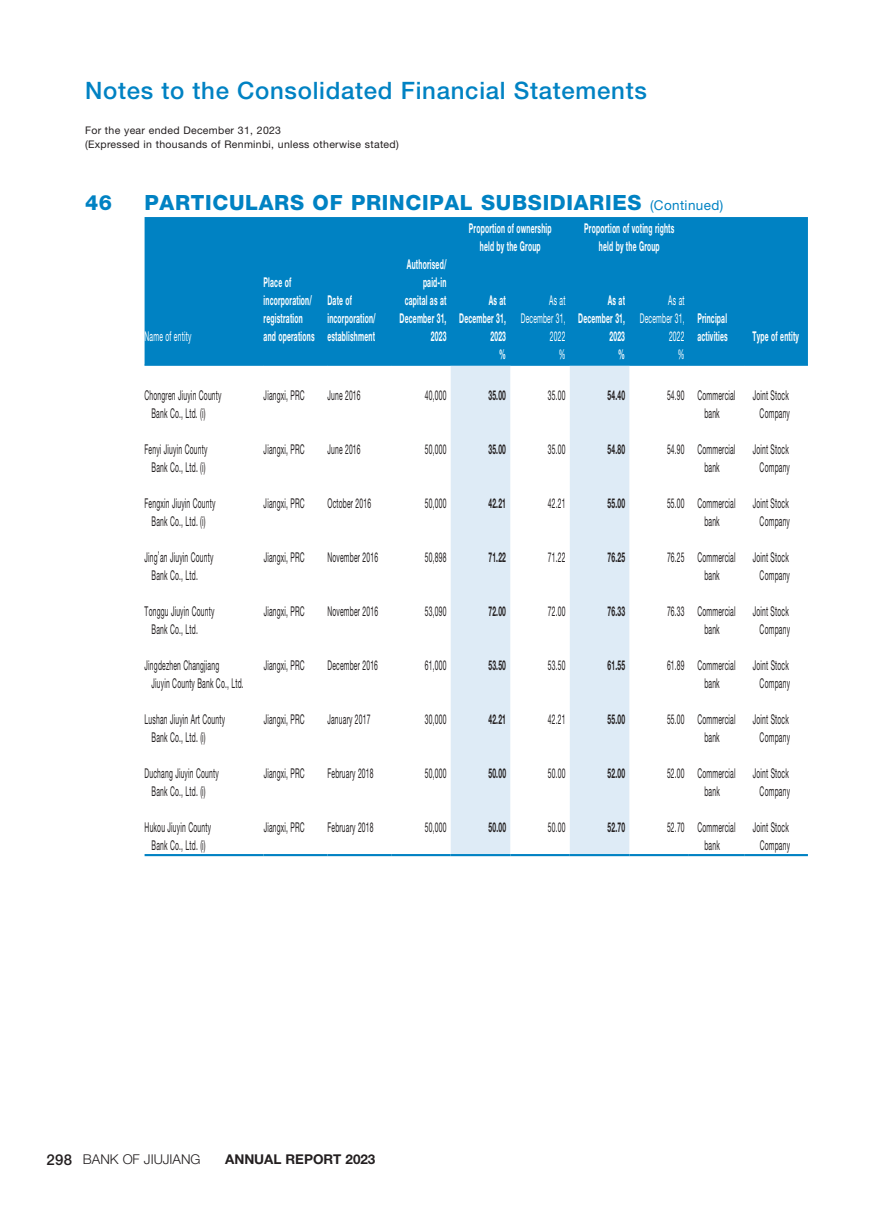
<style>
.page{position:relative;width:893px;height:1212px;background:#fff}
.page>*{position:absolute;margin:0;border:0;box-sizing:border-box;transform-origin:0 0}
.t1{font:500 24px "Helvetica Neue LT Std";letter-spacing:.03em;color:#0082c3}
.t2{font:800 21px "Helvetica Neue LT Std";letter-spacing:.03em;color:#0082c3}
.t3{font:13.5px/18px "Helvetica Neue LT Std";letter-spacing:.03em;color:#231f20;scale:.5 1}
.t4{font:700 13.5px/18px "Helvetica Neue LT Std";letter-spacing:.03em;color:#fff;scale:.5 1}
.t5{font:700 13.5px "Helvetica Neue LT Std";letter-spacing:.03em;color:#231f20;scale:.5 1}
.t6{font:13.5px/18px "Helvetica Neue LT Std";letter-spacing:.03em;color:#fff;text-align:right;scale:.5 1}
.t7{font:300 13.5px "Helvetica Neue LT Std";color:#231f20}
.t8{font:700 13.5px "Helvetica Neue LT Std";color:#231f20}
.t9{font:10.5px/13.5px "Helvetica Neue LT Std";letter-spacing:.03em;color:#231f20}
.s1{font-weight:400;font-size:13.5px}
.s2{font-weight:500;font-size:15px}
</style>
<div class="page">
<div style="left:145px;top:217px;width:663px;height:147px;background:#0082c3"></div>
<svg style="left:451px;top:366px;width:178px;height:488px;fill:#deebf6"></svg>
<hr style="left:145px;top:364px;width:119px;height:2px;background:#0082c3">
<hr style="left:264px;top:364px;width:63px;height:2px;background:#0082c3">
<hr style="left:327px;top:364px;width:64px;height:2px;background:#0082c3">
<hr style="left:391px;top:364px;width:60px;height:2px;background:#0082c3">
<hr style="left:451px;top:364px;width:59px;height:2px;background:#0082c3">
<hr style="left:510px;top:364px;width:60px;height:2px;background:#0082c3">
<hr style="left:570px;top:364px;width:59px;height:2px;background:#0082c3">
<hr style="left:629px;top:364px;width:60px;height:2px;background:#0082c3">
<hr style="left:689px;top:364px;width:55px;height:2px;background:#0082c3">
<hr style="left:744px;top:364px;width:64px;height:2px;background:#0082c3">
<hr style="left:145px;top:854px;width:119px;height:2px;background:#0082c3">
<hr style="left:264px;top:854px;width:63px;height:2px;background:#0082c3">
<hr style="left:327px;top:854px;width:64px;height:2px;background:#0082c3">
<hr style="left:391px;top:854px;width:60px;height:2px;background:#0082c3">
<hr style="left:451px;top:854px;width:59px;height:2px;background:#0082c3">
<hr style="left:510px;top:854px;width:60px;height:2px;background:#0082c3">
<hr style="left:570px;top:854px;width:59px;height:2px;background:#0082c3">
<hr style="left:629px;top:854px;width:60px;height:2px;background:#0082c3">
<hr style="left:689px;top:854px;width:55px;height:2px;background:#0082c3">
<hr style="left:744px;top:854px;width:64px;height:2px;background:#0082c3">
<h1 class="t1" style="left:85px;top:77px;width:563px">Notes to the Consolidated Financial Statements</h1>
<p class="t9" style="left:85px;top:124px;width:315px">For the year ended December 31, 2023<br>(Expressed in thousands of Renminbi, unless otherwise stated)</p>
<h2 class="t2" style="left:85px;top:190px;width:29px">46</h2>
<h2 class="t2" style="left:145px;top:190px;width:580px">PARTICULARS OF PRINCIPAL SUBSIDIARIES <span class="s1">(Continued)</span></h2>
<p class="t4" style="left:469px;top:219px;width:167px;text-align:center">Proportion of ownership held by the Group</p>
<p class="t4" style="left:584px;top:219px;width:182px;text-align:center">Proportion of voting rights held by the Group</p>
<p class="t6" style="left:145px;top:327px;width:95px">Name of entity</p>
<p class="t4" style="left:264px;top:273px;width:104px">Place of incorporation/ registration and operations</p>
<p class="t4" style="left:327px;top:291px;width:98px">Date of incorporation/ establishment</p>
<p class="t4" style="left:400px;top:255px;width:95px;text-align:right">Authorised/ paid-in capital as at<br>December 31,<br>2023</p>
<p class="t4" style="left:459px;top:291px;width:95px;text-align:right">As at<br>December 31,<br>2023</p>
<p class="t6" style="left:521px;top:291px;width:91px">As at<br>December 31,<br>2022</p>
<p class="t4" style="left:578px;top:291px;width:95px;text-align:right">As at<br>December 31,<br>2023</p>
<p class="t6" style="left:640px;top:291px;width:91px">As at<br>December 31,<br>2022</p>
<p class="t4" style="left:499px;top:345px;width:15px">%</p>
<p class="t6" style="left:559px;top:345px;width:15px">%</p>
<p class="t4" style="left:618px;top:345px;width:15px">%</p>
<p class="t6" style="left:678px;top:345px;width:15px">%</p>
<p class="t4" style="left:697px;top:309px;width:62px">Principal activities</p>
<p class="t4" style="left:753px;top:327px;width:94px">Type of entity</p>
<p class="t3" style="left:152px;top:386px;width:142px;text-indent:-7px">Chongren Jiuyin County<br>Bank Co., Ltd. (i)</p>
<p class="t3" style="left:264px;top:386px;width:84px">Jiangxi, PRC</p>
<p class="t3" style="left:327px;top:386px;width:68px">June 2016</p>
<p class="t3" style="left:425px;top:386px;width:45px">40,000</p>
<p class="t5" style="left:488px;top:387px;width:37px">35.00</p>
<p class="t3" style="left:548px;top:386px;width:37px">35.00</p>
<p class="t5" style="left:607px;top:387px;width:37px">54.40</p>
<p class="t3" style="left:704px;top:386px;width:64px;text-indent:-37px">54.90 Commercial bank</p>
<p class="t3" style="left:753px;top:386px;width:76px;text-align:center">Joint Stock<br>Company</p>
<p class="t3" style="left:145px;top:440px;width:127px;text-align:center">Fenyi Jiuyin County<br>Bank Co., Ltd. (i)</p>
<p class="t3" style="left:264px;top:440px;width:84px">Jiangxi, PRC</p>
<p class="t3" style="left:327px;top:440px;width:68px">June 2016</p>
<p class="t3" style="left:425px;top:440px;width:45px">50,000</p>
<p class="t5" style="left:488px;top:441px;width:37px">35.00</p>
<p class="t3" style="left:548px;top:440px;width:37px">35.00</p>
<p class="t5" style="left:607px;top:441px;width:37px">54.80</p>
<p class="t3" style="left:704px;top:440px;width:64px;text-indent:-37px">54.90 Commercial bank</p>
<p class="t3" style="left:753px;top:440px;width:76px;text-align:center">Joint Stock<br>Company</p>
<p class="t3" style="left:145px;top:494px;width:143px;text-align:center">Fengxin Jiuyin County<br>Bank Co., Ltd. (i)</p>
<p class="t3" style="left:264px;top:494px;width:84px">Jiangxi, PRC</p>
<p class="t3" style="left:327px;top:494px;width:89px">October 2016</p>
<p class="t3" style="left:425px;top:494px;width:45px">50,000</p>
<p class="t5" style="left:488px;top:495px;width:37px">42.21</p>
<p class="t3" style="left:548px;top:494px;width:37px">42.21</p>
<p class="t5" style="left:607px;top:495px;width:37px">55.00</p>
<p class="t3" style="left:704px;top:494px;width:64px;text-indent:-37px">55.00 Commercial bank</p>
<p class="t3" style="left:753px;top:494px;width:76px;text-align:center">Joint Stock<br>Company</p>
<p class="t3" style="left:152px;top:548px;width:125px;text-indent:-7px">Jing’an Jiuyin County<br>Bank Co., Ltd.</p>
<p class="t3" style="left:264px;top:548px;width:84px">Jiangxi, PRC</p>
<p class="t3" style="left:327px;top:548px;width:103px">November 2016</p>
<p class="t3" style="left:425px;top:548px;width:45px">50,898</p>
<p class="t5" style="left:488px;top:549px;width:37px">71.22</p>
<p class="t3" style="left:548px;top:548px;width:37px">71.22</p>
<p class="t5" style="left:607px;top:549px;width:37px">76.25</p>
<p class="t3" style="left:704px;top:548px;width:64px;text-indent:-37px">76.25 Commercial bank</p>
<p class="t3" style="left:753px;top:548px;width:76px;text-align:center">Joint Stock<br>Company</p>
<p class="t3" style="left:152px;top:602px;width:127px;text-indent:-7px">Tonggu Jiuyin County<br>Bank Co., Ltd.</p>
<p class="t3" style="left:264px;top:602px;width:84px">Jiangxi, PRC</p>
<p class="t3" style="left:327px;top:602px;width:103px">November 2016</p>
<p class="t3" style="left:425px;top:602px;width:45px">53,090</p>
<p class="t5" style="left:488px;top:603px;width:37px">72.00</p>
<p class="t3" style="left:548px;top:602px;width:37px">72.00</p>
<p class="t5" style="left:607px;top:603px;width:37px">76.33</p>
<p class="t3" style="left:704px;top:602px;width:64px;text-indent:-37px">76.33 Commercial bank</p>
<p class="t3" style="left:753px;top:602px;width:76px;text-align:center">Joint Stock<br>Company</p>
<p class="t3" style="left:152px;top:656px;width:186px;text-indent:-7px">Jingdezhen Changjiang<br>Jiuyin County Bank Co., Ltd.</p>
<p class="t3" style="left:264px;top:656px;width:84px">Jiangxi, PRC</p>
<p class="t3" style="left:327px;top:656px;width:103px">December 2016</p>
<p class="t3" style="left:425px;top:656px;width:45px">61,000</p>
<p class="t5" style="left:488px;top:657px;width:37px">53.50</p>
<p class="t3" style="left:548px;top:656px;width:37px">53.50</p>
<p class="t5" style="left:607px;top:657px;width:37px">61.55</p>
<p class="t3" style="left:704px;top:656px;width:64px;text-indent:-37px">61.89 Commercial bank</p>
<p class="t3" style="left:753px;top:656px;width:76px;text-align:center">Joint Stock<br>Company</p>
<p class="t3" style="left:152px;top:710px;width:149px;text-indent:-7px">Lushan Jiuyin Art County<br>Bank Co., Ltd. (i)</p>
<p class="t3" style="left:264px;top:710px;width:84px">Jiangxi, PRC</p>
<p class="t3" style="left:327px;top:710px;width:88px">January 2017</p>
<p class="t3" style="left:425px;top:710px;width:45px">30,000</p>
<p class="t5" style="left:488px;top:711px;width:37px">42.21</p>
<p class="t3" style="left:548px;top:710px;width:37px">42.21</p>
<p class="t5" style="left:607px;top:711px;width:37px">55.00</p>
<p class="t3" style="left:704px;top:710px;width:64px;text-indent:-37px">55.00 Commercial bank</p>
<p class="t3" style="left:753px;top:710px;width:76px;text-align:center">Joint Stock<br>Company</p>
<p class="t3" style="left:145px;top:764px;width:150px;text-align:center">Duchang Jiuyin County<br>Bank Co., Ltd. (i)</p>
<p class="t3" style="left:264px;top:764px;width:84px">Jiangxi, PRC</p>
<p class="t3" style="left:327px;top:764px;width:94px">February 2018</p>
<p class="t3" style="left:425px;top:764px;width:45px">50,000</p>
<p class="t5" style="left:488px;top:765px;width:37px">50.00</p>
<p class="t3" style="left:548px;top:764px;width:37px">50.00</p>
<p class="t5" style="left:607px;top:765px;width:37px">52.00</p>
<p class="t3" style="left:704px;top:764px;width:64px;text-indent:-37px">52.00 Commercial bank</p>
<p class="t3" style="left:753px;top:764px;width:76px;text-align:center">Joint Stock<br>Company</p>
<p class="t3" style="left:145px;top:818px;width:134px;text-align:center">Hukou Jiuyin County<br>Bank Co., Ltd. (i)</p>
<p class="t3" style="left:264px;top:818px;width:84px">Jiangxi, PRC</p>
<p class="t3" style="left:327px;top:818px;width:94px">February 2018</p>
<p class="t3" style="left:425px;top:818px;width:45px">50,000</p>
<p class="t5" style="left:488px;top:819px;width:37px">50.00</p>
<p class="t3" style="left:548px;top:818px;width:37px">50.00</p>
<p class="t5" style="left:607px;top:819px;width:37px">52.70</p>
<p class="t3" style="left:704px;top:818px;width:64px;text-indent:-37px">52.70 Commercial bank</p>
<p class="t3" style="left:753px;top:818px;width:76px;text-align:center">Joint Stock<br>Company</p>
<p class="t7" style="left:46px;top:1151px;width:156px"><span class="s2">298</span> BANK OF JIUJIANG</p>
<p class="t8" style="left:225px;top:1151px;width:152px">ANNUAL REPORT 2023</p>
</div>
